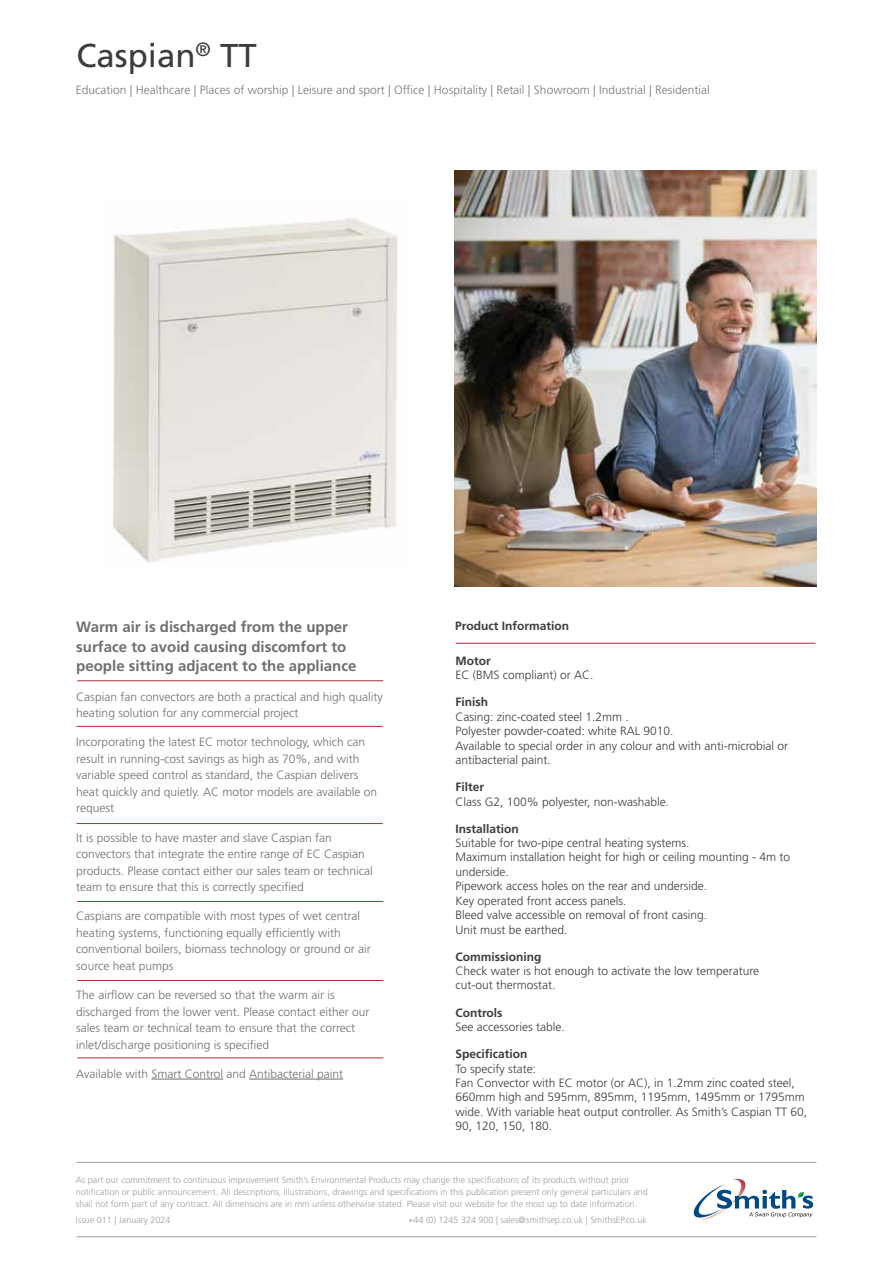
<style>
.page{position:relative;width:893px;height:1263px;background:#fff}
.page>*{position:absolute;margin:0;border:0;box-sizing:border-box;transform-origin:0 0}
.t1{font:33px "Frutiger LT Std";color:#3c3c3b}
.t2{font:700 15px/19.5px "Frutiger LT Std";color:#706f6f}
.t3{font:300 12px/16.5px "Frutiger LT Std";color:#706f6f}
.t4{font:300 12px/14.4px "Frutiger LT Std";color:#3c3c3b}
.t5{font:300 12px "Frutiger LT Std";color:#787877}
.t6{font:700 12px "Frutiger LT Std";color:#3c3c3b}
.t7{font:300 9px/12px "Frutiger LT Std";color:#9d9d9c}
</style>
<div class="page">
<svg style="left:694px;top:1179px;width:119px;height:41px"></svg>
<hr style="left:77px;top:1236px;width:739px;height:1px;background:#9d9d9c">
<hr style="left:77px;top:1162px;width:739px;height:1px;background:#9d9d9c">
<hr style="left:151px;top:1079px;width:72px;height:1px;background:#706f6f">
<hr style="left:249px;top:1079px;width:94px;height:1px;background:#706f6f">
<hr style="left:77px;top:680px;width:306px;height:1px;background:#a92d3c">
<hr style="left:77px;top:726px;width:306px;height:1px;background:#a92d3c">
<hr style="left:77px;top:823px;width:306px;height:1px;background:#a92d3c">
<hr style="left:77px;top:901px;width:306px;height:1px;background:#a92d3c">
<hr style="left:77px;top:980px;width:306px;height:1px;background:#a92d3c">
<hr style="left:77px;top:1057px;width:306px;height:1px;background:#a92d3c">
<hr style="left:456px;top:643px;width:359px;height:1px;background:#a92d3c">
<img style="left:112px;top:217px;width:285px;height:346px">
<img style="left:455px;top:170px;width:361px;height:417px">
<h1 class="t1" style="left:76px;top:36px;width:182px">Caspian<sup>®</sup> TT</h1>
<p class="t5" style="left:76px;top:83px;width:635px">Education | Healthcare | Places of worship | Leisure and sport | Office | Hospitality | Retail | Showroom | Industrial | Residential</p>
<p class="t2" style="left:76px;top:617px;width:282px">Warm air is discharged from the upper surface to avoid causing discomfort to people sitting adjacent to the appliance</p>
<p class="t3" style="left:76px;top:688px;width:308px">Caspian fan convectors are both a practical and high quality heating solution for any commercial project</p>
<p class="t3" style="left:76px;top:734px;width:302px">Incorporating the latest EC motor technology, which can result in running-cost savings as high as 70%, and with variable speed control as standard, the Caspian delivers heat quickly and quietly. AC motor models are available on request</p>
<p class="t3" style="left:76px;top:829px;width:298px">It is possible to have master and slave Caspian fan convectors that integrate the entire range of EC Caspian products. Please contact either our sales team or technical team to ensure that this is correctly specified</p>
<p class="t3" style="left:76px;top:908px;width:296px">Caspians are compatible with most types of wet central heating systems, functioning equally efficiently with conventional boilers, biomass technology or ground or air source heat pumps</p>
<p class="t3" style="left:76px;top:987px;width:295px">The airflow can be reversed so that the warm air is discharged from the lower vent. Please contact either our sales team or technical team to ensure that the correct inlet/discharge positioning is specified</p>
<p class="t3" style="left:76px;top:1066px;width:268px">Available with Smart Control and Antibacterial paint</p>
<p class="t6" style="left:455px;top:619px;width:115px">Product Information</p>
<p class="t6" style="left:455px;top:653px;width:37px">Motor</p>
<p class="t4" style="left:455px;top:668px;width:140px">EC (BMS compliant) or AC.</p>
<p class="t6" style="left:455px;top:695px;width:34px">Finish</p>
<p class="t4" style="left:455px;top:710px;width:334px">Casing: zinc-coated steel 1.2mm .<br>Polyester powder-coated: white RAL 9010.<br>Available to special order in any colour and with anti-microbial or antibacterial paint.</p>
<p class="t6" style="left:455px;top:780px;width:30px">Filter</p>
<p class="t4" style="left:455px;top:794px;width:215px">Class G2, 100% polyester, non-washable.</p>
<p class="t6" style="left:455px;top:821px;width:65px">Installation</p>
<p class="t4" style="left:455px;top:836px;width:336px">Suitable for two-pipe central heating systems.<br>Maximum installation height for high or ceiling mounting - 4m to underside.<br>Pipework access holes on the rear and underside.<br>Key operated front access panels.<br>Bleed valve accessible on removal of front casing.<br>Unit must be earthed.</p>
<p class="t6" style="left:455px;top:949px;width:87px">Commissioning</p>
<p class="t4" style="left:455px;top:964px;width:305px">Check water is hot enough to activate the low temperature cut-out thermostat.</p>
<p class="t6" style="left:455px;top:1005px;width:49px">Controls</p>
<p class="t4" style="left:455px;top:1020px;width:111px">See accessories table.</p>
<p class="t6" style="left:455px;top:1047px;width:74px">Specification</p>
<p class="t4" style="left:455px;top:1061px;width:353px">To specify state:<br>Fan Convector with EC motor (or AC), in 1.2mm zinc coated steel, 660mm high and 595mm, 895mm, 1195mm, 1495mm or 1795mm wide. With variable heat output controller. As Smith’s Caspian TT 60, 90, 120, 150, 180.</p>
<p class="t7" style="left:76px;top:1174px;width:573px">As part our commitment to continuous improvement Smith’s Environmental Products may change the specifications of its products without prior notification or public announcement. All descriptions, illustrations, drawings and specifications in this publication present only general particulars and shall not form part of any contract. All dimensions are in mm unless otherwise stated. Please visit our website for the most up to date information.</p>
<p class="t7" style="left:76px;top:1214px;width:96px">Issue 011 | January 2024</p>
<p class="t7" style="left:408px;top:1214px;width:240px">+44 (0) 1245 324 900 | sales@smithsep.co.uk | SmithsEP.co.uk</p>
</div>
